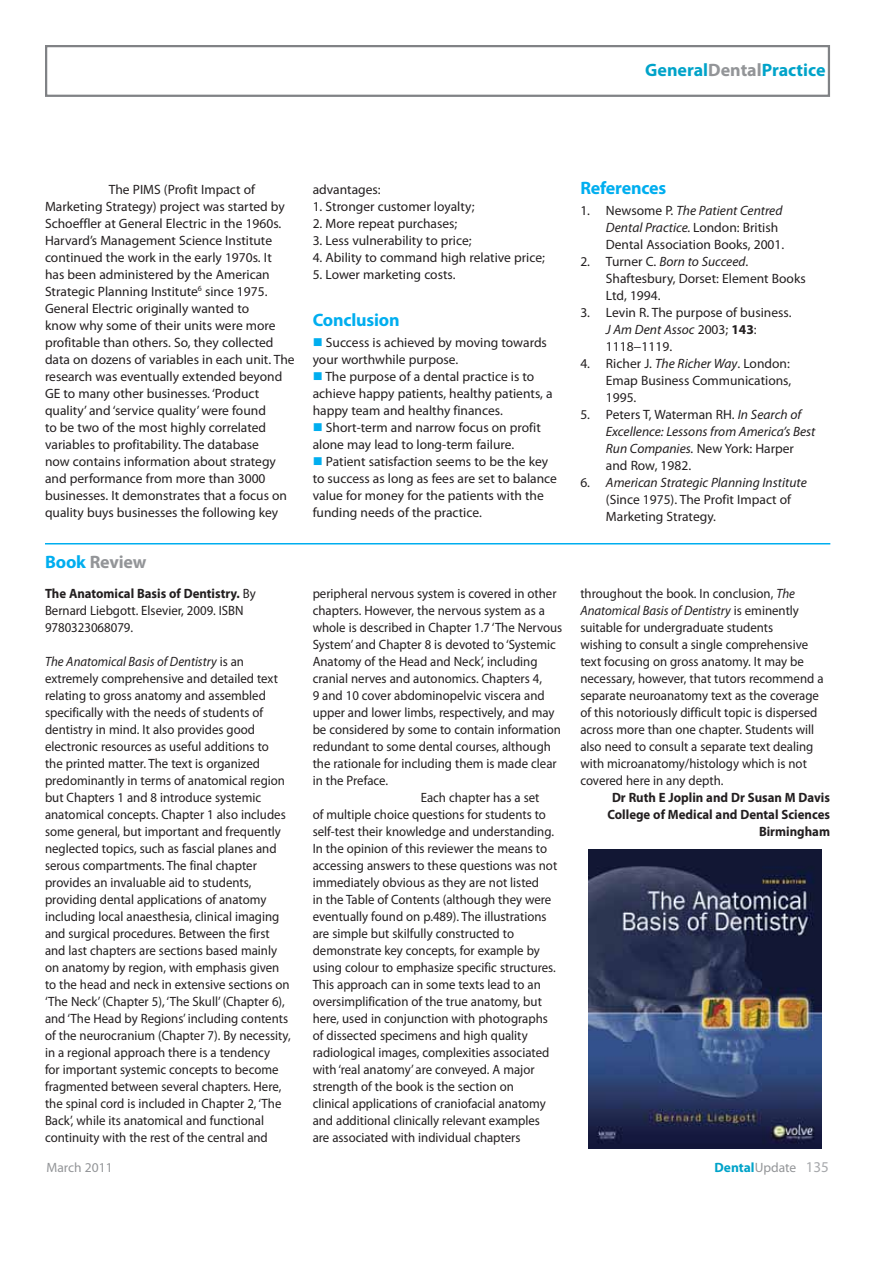
<style>
.page{position:relative;width:893px;height:1263px;background:#fff}
.page>*{position:absolute;margin:0;border:0;box-sizing:border-box;transform-origin:0 0}
.t1{font:700 18px "Myriad Pro";color:#00a3c9}
.t2{font:700 18px "Myriad Pro";letter-spacing:-.01em;color:#00aeef}
.t3{font:700 18px "Myriad Pro";letter-spacing:-.01em;color:#939598}
.t4{font:13.5px/17px "Myriad Pro";color:#231f20;scale:.95 1}
.t5{font:13.5px/17px "Myriad Pro";color:#231f20}
.t6{font:italic 13.5px/17px "Myriad Pro";color:#231f20}
.t7{font:700 13.5px/17px "Myriad Pro";color:#231f20;text-align:right;scale:.95 1}
.t8{font:700 13.5px "Myriad Pro";color:#00a3c9}
.t9{font:13.5px "Myriad Pro";color:#939598}
.s1{color:#939598}
.s2{color:#00aeef}
.s3{font-weight:700}
.s4{font-style:italic}
.s5{font-style:normal}
.s6{font-weight:400;color:#939598}
.s7{font-weight:400;font-size:15px;color:#a7a9ac}
</style>
<div class="page">
<div style="left:45px;top:45px;width:785px;height:52px;border:2px solid #808285"></div>
<hr style="left:45px;top:543px;width:785px;height:2px;background:#00aeef">
<img style="left:589px;top:850px;width:232px;height:298px">
<h1 class="t1" style="left:645px;top:63px;width:182px">General<span class="s1">Dental</span>Practice</h1>
<p class="t5" style="left:45px;top:182px;width:251px;text-indent:64px">The PIMS (Profit Impact of Marketing Strategy) project was started by Schoeffler at General Electric in the 1960s.<br>Harvard’s Management Science Institute continued the work in the early 1970s. It<br>has been administered by the American Strategic Planning Institute<sup>6</sup> since 1975.<br>General Electric originally wanted to<br>know why some of their units were more profitable than others. So, they collected data on dozens of variables in each unit. The research was eventually extended beyond GE to many other businesses. ‘Product quality’ and ‘service quality’ were found<br>to be two of the most highly correlated variables to profitability. The database<br>now contains information about strategy and performance from more than 3000 businesses. It demonstrates that a focus on quality buys businesses the following key</p>
<p class="t5" style="left:313px;top:182px;width:69px">advantages:</p>
<p class="t5" style="left:313px;top:199px;width:163px">1. Stronger customer loyalty;</p>
<p class="t5" style="left:313px;top:216px;width:146px">2. More repeat purchases;</p>
<p class="t5" style="left:313px;top:233px;width:160px">3. Less vulnerability to price;</p>
<p class="t5" style="left:313px;top:250px;width:234px">4. Ability to command high relative price;</p>
<p class="t5" style="left:313px;top:267px;width:144px">5. Lower marketing costs.</p>
<h1 class="t2" style="left:313px;top:313px;width:88px">Conclusion</h1>
<p class="t5" style="left:313px;top:335px;width:236px;text-indent:13px">Success is achieved by moving towards your worthwhile purpose.</p>
<p class="t5" style="left:313px;top:369px;width:241px;text-indent:13px">The purpose of a dental practice is to achieve happy patients, healthy patients, a happy team and healthy finances.</p>
<p class="t5" style="left:313px;top:420px;width:230px;text-indent:13px">Short-term and narrow focus on profit alone may lead to long-term failure.</p>
<p class="t5" style="left:313px;top:454px;width:246px;text-indent:13px">Patient satisfaction seems to be the key to success as long as fees are set to balance value for money for the patients with the funding needs of the practice.</p>
<h1 class="t3" style="left:45px;top:555px;width:103px"><span class="s2">Book</span> Review</h1>
<p class="t4" style="left:45px;top:586px;width:224px"><span class="s3">The Anatomical Basis of Dentistry.</span> By<br>Bernard Liebgott. Elsevier, 2009. ISBN<br>9780323068079.</p>
<p class="t4" style="left:45px;top:654px;width:260px"><span class="s4">The Anatomical Basis of Dentistry</span> is an extremely comprehensive and detailed text relating to gross anatomy and assembled specifically with the needs of students of dentistry in mind. It also provides good electronic resources as useful additions to<br>the printed matter. The text is organized predominantly in terms of anatomical region but Chapters 1 and 8 introduce systemic anatomical concepts. Chapter 1 also includes some general, but important and frequently neglected topics, such as fascial planes and serous compartments. The final chapter provides an invaluable aid to students, providing dental applications of anatomy including local anaesthesia, clinical imaging and surgical procedures. Between the first and last chapters are sections based mainly on anatomy by region, with emphasis given to the head and neck in extensive sections on ‘The Neck’ (Chapter 5), ‘The Skull’ (Chapter 6), and ‘The Head by Regions’ including contents of the neurocranium (Chapter 7). By necessity, in a regional approach there is a tendency<br>for important systemic concepts to become fragmented between several chapters. Here, the spinal cord is included in Chapter 2, ‘The Back’, while its anatomical and functional continuity with the rest of the central and</p>
<p class="t4" style="left:313px;top:586px;width:258px">peripheral nervous system is covered in other</p>
<p class="t4" style="left:313px;top:603px;width:246px">chapters. However, the nervous system as a</p>
<p class="t4" style="left:313px;top:620px;width:264px">whole is described in Chapter 1.7 ‘The Nervous</p>
<p class="t4" style="left:313px;top:637px;width:258px">System’ and Chapter 8 is devoted to ‘Systemic</p>
<p class="t4" style="left:313px;top:654px;width:238px">Anatomy of the Head and Neck’, including</p>
<p class="t4" style="left:313px;top:671px;width:243px">cranial nerves and autonomics. Chapters 4,</p>
<p class="t4" style="left:313px;top:688px;width:246px">9 and 10 cover abdominopelvic viscera and</p>
<p class="t4" style="left:313px;top:705px;width:256px">upper and lower limbs, respectively, and may</p>
<p class="t4" style="left:313px;top:722px;width:263px">be considered by some to contain information</p>
<p class="t4" style="left:313px;top:739px;width:252px">redundant to some dental courses, although</p>
<p class="t4" style="left:313px;top:756px;width:258px">the rationale for including them is made clear</p>
<p class="t4" style="left:313px;top:773px;width:81px">in the Preface.</p>
<p class="t4" style="left:421px;top:790px;width:127px">Each chapter has a set</p>
<p class="t4" style="left:313px;top:807px;width:247px">of multiple choice questions for students to</p>
<p class="t4" style="left:313px;top:824px;width:255px">self-test their knowledge and understanding.</p>
<p class="t4" style="left:313px;top:841px;width:248px">In the opinion of this reviewer the means to</p>
<p class="t4" style="left:313px;top:858px;width:259px">accessing answers to these questions was not</p>
<p class="t4" style="left:313px;top:875px;width:240px">immediately obvious as they are not listed</p>
<p class="t4" style="left:313px;top:892px;width:253px">in the Table of Contents (although they were</p>
<p class="t4" style="left:313px;top:909px;width:248px">eventually found on p.489). The illustrations</p>
<p class="t4" style="left:313px;top:926px;width:213px">are simple but skilfully constructed to</p>
<p class="t4" style="left:313px;top:943px;width:241px">demonstrate key concepts, for example by</p>
<p class="t4" style="left:313px;top:960px;width:257px">using colour to emphasize specific structures.</p>
<p class="t4" style="left:313px;top:977px;width:242px">This approach can in some texts lead to an</p>
<p class="t4" style="left:313px;top:994px;width:243px">oversimplification of the true anatomy, but</p>
<p class="t4" style="left:313px;top:1011px;width:249px">here, used in conjunction with photographs</p>
<p class="t4" style="left:313px;top:1028px;width:228px">of dissected specimens and high quality</p>
<p class="t4" style="left:313px;top:1045px;width:251px">radiological images, complexities associated</p>
<p class="t4" style="left:313px;top:1062px;width:235px">with ‘real anatomy’ are conveyed. A major</p>
<p class="t4" style="left:313px;top:1079px;width:213px">strength of the book is the section on</p>
<p class="t4" style="left:313px;top:1096px;width:247px">clinical applications of craniofacial anatomy</p>
<p class="t4" style="left:313px;top:1113px;width:241px">and additional clinically relevant examples</p>
<p class="t4" style="left:313px;top:1130px;width:220px">are associated with individual chapters</p>
<h1 class="t2" style="left:580px;top:181px;width:88px">References</h1>
<p class="t5" style="left:606px;top:203px;width:180px;text-indent:-26px">1. Newsome P. <span class="s4">The Patient Centred<br>Dental Practice.</span> London: British<br>Dental Association Books, 2001.</p>
<p class="t5" style="left:606px;top:254px;width:201px;text-indent:-26px">2. Turner C. <span class="s4">Born to Succeed</span>.<br>Shaftesbury, Dorset: Element Books<br>Ltd, 1994.</p>
<p class="t5" style="left:606px;top:305px;width:187px;text-indent:-26px">3. Levin R. The purpose of business.<br><span class="s4">J Am Dent Assoc</span> 2003; <span class="s3">143</span>:<br>1118−1119.</p>
<p class="t5" style="left:606px;top:356px;width:187px;text-align:justify;text-indent:-26px">4. Richer J. <span class="s4">The Richer Way</span>. London:<br>Emap Business Communications, 1995.</p>
<p class="t6" style="left:606px;top:407px;width:211px;text-indent:-26px"><span class="s5">5. Peters T, Waterman RH.</span> In Search of<br>Excellence: Lessons from America’s Best<br>Run Companies. <span class="s5">New York: Harper and Row, 1982.</span></p>
<p class="t5" style="left:606px;top:475px;width:202px;text-indent:-26px">6. <span class="s4">American Strategic Planning Institute </span>(Since 1975). The Profit Impact of<br>Marketing Strategy.</p>
<p class="t4" style="left:580px;top:586px;width:257px">throughout the book. In conclusion, <span class="s4">The Anatomical Basis of Dentistry</span> is eminently suitable for undergraduate students<br>wishing to consult a single comprehensive text focusing on gross anatomy. It may be necessary, however, that tutors recommend a separate neuroanatomy text as the coverage of this notoriously difficult topic is dispersed across more than one chapter. Students will also need to consult a separate text dealing with microanatomy/histology which is not covered here in any depth.</p>
<p class="t7" style="left:607px;top:790px;width:236px">Dr Ruth E Joplin and Dr Susan M Davis<br>College of Medical and Dental Sciences<br>Birmingham</p>
<p class="t9" style="left:46px;top:1163px;width:68px">March 2011</p>
<p class="t8" style="left:714px;top:1163px;width:116px">Dental<span class="s6">Update</span> <span class="s7">135</span></p>
</div>
